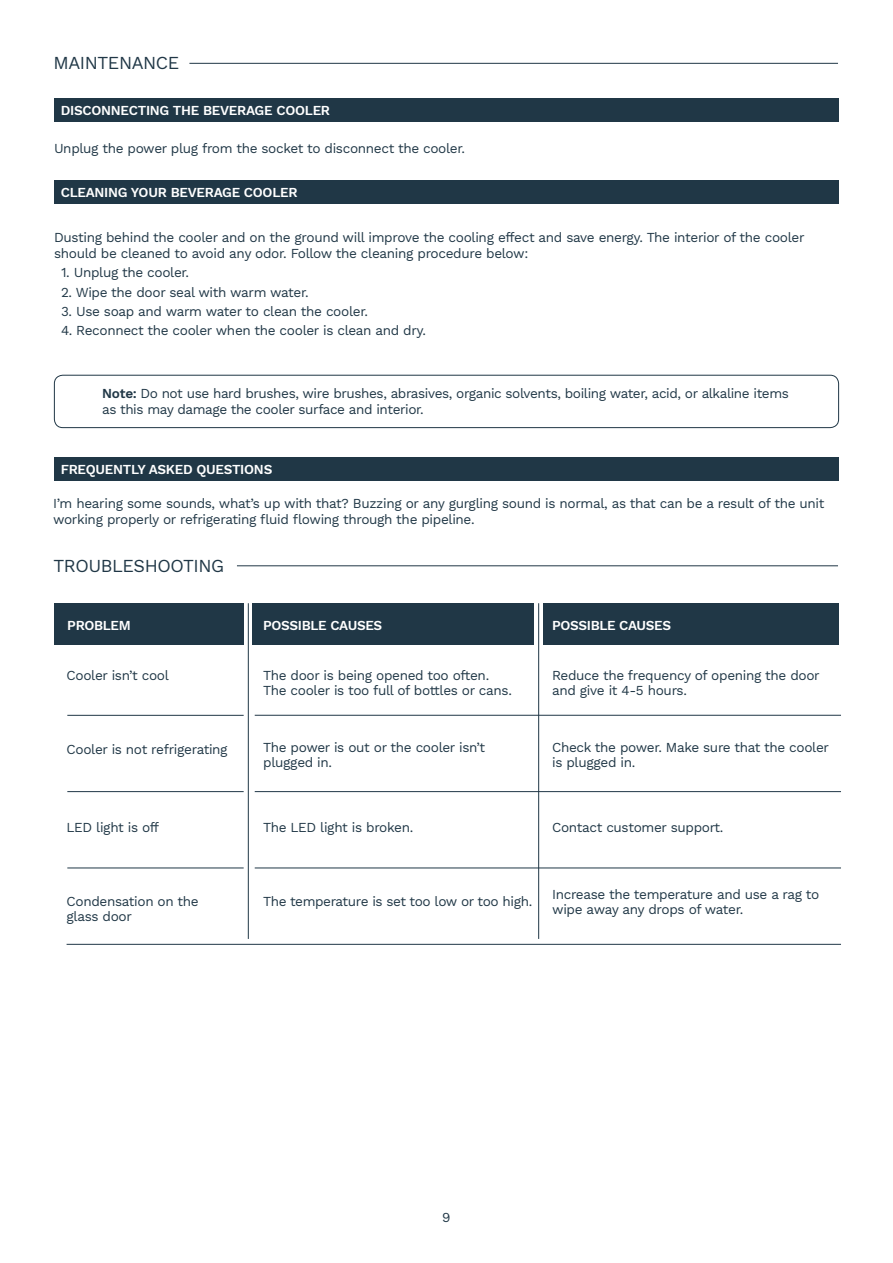
<style>
.page{position:relative;width:893px;height:1263px;background:#fff}
.page>*{position:absolute;margin:0;border:0;box-sizing:border-box;transform-origin:0 0}
.HM_-_Page_Header{font:18px "Work Sans";letter-spacing:-.025em;color:#203746}
.HM_-_Body___Left{font:13.5px/15px "Work Sans";letter-spacing:-.025em;color:#203746}
.HM_-_Section_Headers{font:600 13.5px "Work Sans";letter-spacing:-.02em;color:#fff}
.Paragraph_Style_1{font:600 13.5px "Work Sans";letter-spacing:-.025em;color:#fff}
.s1{font-weight:600}
</style>
<div class="page">
<div style="left:54px;top:98px;width:785px;height:24px;background:#203746"></div>
<div style="left:54px;top:180px;width:785px;height:24px;background:#203746"></div>
<div style="left:54px;top:457px;width:785px;height:24px;background:#203746"></div>
<hr style="left:189px;top:63px;width:649px;height:1px;background:#203746">
<hr style="left:237px;top:565px;width:601px;height:1px;background:#203746">
<div style="left:54px;top:603px;width:190px;height:41px;background:#203746"></div>
<div style="left:253px;top:603px;width:281px;height:41px;background:#203746"></div>
<div style="left:543px;top:603px;width:296px;height:41px;background:#203746"></div>
<hr style="left:67px;top:715px;width:177px;height:1px;background:#203746">
<hr style="left:67px;top:791px;width:177px;height:1px;background:#203746">
<hr style="left:67px;top:867px;width:177px;height:1px;background:#203746">
<hr style="left:255px;top:715px;width:586px;height:1px;background:#203746">
<hr style="left:255px;top:791px;width:586px;height:1px;background:#203746">
<hr style="left:255px;top:867px;width:586px;height:1px;background:#203746">
<hr style="left:67px;top:944px;width:774px;height:1px;background:#203746">
<hr style="left:248px;top:603px;width:1px;height:336px;background:#203746">
<hr style="left:538px;top:603px;width:1px;height:336px;background:#203746">
<div style="left:54px;top:375px;width:785px;height:53px;border:1px solid #203746;border-radius:9px"></div>
<p class="HM_-_Page_Header" style="left:54px;top:53px;width:127px">MAINTENANCE</p>
<p class="HM_-_Section_Headers" style="left:61px;top:102px;width:271px">DISCONNECTING THE BEVERAGE COOLER</p>
<p class="HM_-_Body___Left" style="left:54px;top:141px;width:413px">Unplug the power plug from the socket to disconnect the cooler.</p>
<p class="HM_-_Section_Headers" style="left:61px;top:184px;width:238px">CLEANING YOUR BEVERAGE COOLER</p>
<p class="HM_-_Body___Left" style="left:54px;top:230px;width:752px;line-height:16.2px">Dusting behind the cooler and on the ground will improve the cooling effect and save energy. The interior of the cooler should be cleaned to avoid any odor. Follow the cleaning procedure below:</p>
<p class="HM_-_Body___Left" style="left:61px;top:266px;width:130px">1. Unplug the cooler.</p>
<p class="HM_-_Body___Left" style="left:61px;top:285px;width:249px">2. Wipe the door seal with warm water.</p>
<p class="HM_-_Body___Left" style="left:61px;top:304px;width:308px">3. Use soap and warm water to clean the cooler.</p>
<p class="HM_-_Body___Left" style="left:61px;top:324px;width:367px">4. Reconnect the cooler when the cooler is clean and dry.</p>
<p class="HM_-_Body___Left" style="left:102px;top:386px;width:688px;line-height:16.2px"><span class="s1">Note:</span> Do not use hard brushes, wire brushes, abrasives, organic solvents, boiling water, acid, or alkaline items as this may damage the cooler surface and interior.</p>
<p class="HM_-_Section_Headers" style="left:61px;top:461px;width:213px">FREQUENTLY ASKED QUESTIONS</p>
<p class="HM_-_Body___Left" style="left:53px;top:496px;width:773px;line-height:16.2px">I’m hearing some sounds, what’s up with that? Buzzing or any gurgling sound is normal, as that can be a result of the unit working properly or refrigerating fluid flowing through the pipeline.</p>
<p class="HM_-_Page_Header" style="left:54px;top:555px;width:172px">TROUBLESHOOTING</p>
<p class="Paragraph_Style_1" style="left:67px;top:617px;width:65px">PROBLEM</p>
<p class="Paragraph_Style_1" style="left:263px;top:617px;width:120px">POSSIBLE CAUSES</p>
<p class="Paragraph_Style_1" style="left:552px;top:617px;width:120px">POSSIBLE CAUSES</p>
<p class="HM_-_Body___Left" style="left:67px;top:668px;width:104px">Cooler isn’t cool</p>
<p class="HM_-_Body___Left" style="left:263px;top:668px;width:250px">The door is being opened too often.<br>The cooler is too full of bottles or cans.</p>
<p class="HM_-_Body___Left" style="left:552px;top:668px;width:269px">Reduce the frequency of opening the door and give it 4-5 hours.</p>
<p class="HM_-_Body___Left" style="left:67px;top:742px;width:163px">Cooler is not refrigerating</p>
<p class="HM_-_Body___Left" style="left:263px;top:740px;width:223px">The power is out or the cooler isn’t plugged in.</p>
<p class="HM_-_Body___Left" style="left:552px;top:740px;width:278px">Check the power. Make sure that the cooler is plugged in.</p>
<p class="HM_-_Body___Left" style="left:67px;top:821px;width:94px">LED light is off</p>
<p class="HM_-_Body___Left" style="left:263px;top:821px;width:152px">The LED light is broken.</p>
<p class="HM_-_Body___Left" style="left:552px;top:821px;width:173px">Contact customer support.</p>
<p class="HM_-_Body___Left" style="left:67px;top:894px;width:134px">Condensation on the glass door</p>
<p class="HM_-_Body___Left" style="left:263px;top:894px;width:271px">The temperature is set too low or too high.</p>
<p class="HM_-_Body___Left" style="left:552px;top:888px;width:269px">Increase the temperature and use a rag to wipe away any drops of water.</p>
<p class="HM_-_Body___Left" style="left:442px;top:1210px;width:10px">9</p>
</div>
